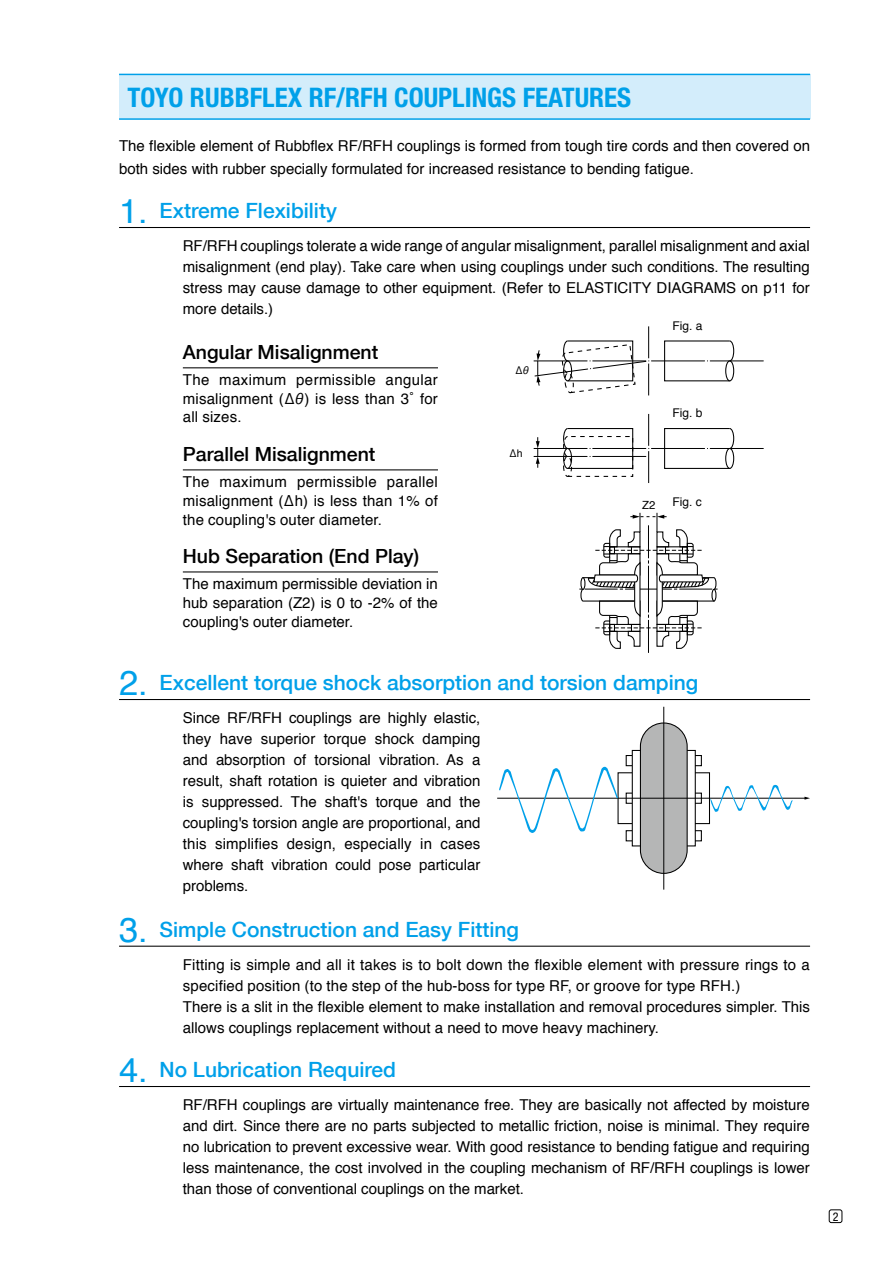
<style>
.page{position:relative;width:893px;height:1263px;background:#fff}
.page>*{position:absolute;margin:0;border:0;box-sizing:border-box;transform-origin:0 0}
.t1{font:700 condensed 27px "Helvetica Neue";color:#00a0e9}
.t2{font:500 21px "Helvetica Neue";color:#00a0e9}
.t3{font:500 19.5px "Helvetica Neue";color:#000}
.t4{font:15px/21px "Helvetica";color:#000;text-align:justify}
.t5{font:12px "Helvetica";color:#000}
.t6{font:condensed 12px "Helvetica Neue";color:#000}
.t7{font:11.25px "Helvetica";color:#000}
.t8{font:500 10.5px "Gothic BBB Pr 6 N";color:#000}
.s1{font-family:"Helvetica";font-weight:400;font-size:34.5px}
.s2{font-family:"Gothic BBB Pr 6 N";font-weight:500}
.s3{font-family:"Helvetica";font-weight:400}
</style>
<div class="page">
<hr style="left:119px;top:227px;width:691px;height:1px;background:#000">
<hr style="left:183px;top:367px;width:255px;height:1px;background:#000">
<hr style="left:119px;top:699px;width:691px;height:1px;background:#000">
<hr style="left:119px;top:946px;width:691px;height:1px;background:#000">
<hr style="left:119px;top:1086px;width:691px;height:1px;background:#000">
<hr style="left:183px;top:469px;width:255px;height:1px;background:#000">
<hr style="left:183px;top:571px;width:255px;height:1px;background:#000">
<div style="left:617px;top:772px;width:93px;height:52px;border:1px solid #000"></div>
<div style="left:626px;top:792px;width:76px;height:12px;border:1px solid #000"></div>
<div style="left:626px;top:830px;width:76px;height:11px;border:1px solid #000"></div>
<div style="left:626px;top:755px;width:76px;height:11px;border:1px solid #000"></div>
<div style="left:632px;top:750px;width:63px;height:96px;background:#fff"></div>
<div style="left:632px;top:750px;width:64px;height:96px;border:1px solid #000"></div>
<div style="left:640px;top:723px;width:47px;height:150px;background:#b5b6b6;border-radius:23px"></div>
<div style="left:640px;top:722px;width:48px;height:152px;border:1px solid #000;border-radius:23px"></div>
<hr style="left:497px;top:798px;width:308px;height:1px;background:#000">
<svg style="left:804px;top:797px;width:6px;height:3px"></svg>
<hr style="left:663px;top:707px;width:1px;height:183px;background:#000">
<svg style="left:499px;top:767px;width:119px;height:66px"></svg>
<svg style="left:710px;top:784px;width:83px;height:28px"></svg>
<svg style="left:729px;top:340px;width:6px;height:21px"></svg>
<div style="left:725px;top:360px;width:9px;height:21px;border:1px solid #000;border-radius:50%"></div>
<hr style="left:648px;top:326px;width:1px;height:32px;background:#000">
<hr style="left:648px;top:364px;width:1px;height:31px;background:#000">
<hr style="left:651px;top:361px;width:54px;height:1px;background:#000">
<svg style="left:534px;top:340px;width:115px;height:54px"></svg>
<hr style="left:710px;top:361px;width:53px;height:1px;background:#000">
<div style="left:664px;top:428px;width:66px;height:41px;border:1px solid #000"></div>
<svg style="left:729px;top:428px;width:6px;height:20px"></svg>
<div style="left:725px;top:448px;width:9px;height:21px;border:1px solid #000;border-radius:50%"></div>
<div style="left:567px;top:428px;width:66px;height:41px;border:1px solid #000"></div>
<div style="left:563px;top:448px;width:9px;height:21px;border:1px solid #000;border-radius:50%"></div>
<div style="left:567px;top:436px;width:66px;height:41px;border:1px dashed #000"></div>
<svg style="left:563px;top:428px;width:6px;height:28px"></svg>
<div style="left:563px;top:456px;width:9px;height:21px;border:1px dashed #000;border-radius:50%"></div>
<svg style="left:536px;top:437px;width:4px;height:31px"></svg>
<hr style="left:648px;top:414px;width:1px;height:32px;background:#000">
<hr style="left:648px;top:451px;width:1px;height:32px;background:#000">
<hr style="left:651px;top:448px;width:54px;height:1px;background:#000">
<hr style="left:593px;top:448px;width:53px;height:1px;background:#000">
<hr style="left:534px;top:448px;width:53px;height:1px;background:#000">
<hr style="left:593px;top:456px;width:53px;height:1px;background:#000">
<hr style="left:534px;top:456px;width:53px;height:1px;background:#000">
<hr style="left:710px;top:448px;width:53px;height:1px;background:#000">
<hr style="left:648px;top:620px;width:1px;height:33px;background:#000">
<svg style="left:579px;top:513px;width:139px;height:136px"></svg>
<div style="left:829px;top:1209px;width:13px;height:14px;border:1px solid #000;border-radius:2px"></div>
<div style="left:119px;top:74px;width:691px;height:45px;background:#d3edfb"></div>
<hr style="left:119px;top:74px;width:691px;height:1px;background:#00a0e9">
<hr style="left:119px;top:118px;width:691px;height:2px;background:#00a0e9">
<h1 class="t1" style="left:128px;top:81px;width:505px">TOYO RUBBFLEX RF/RFH COUPLINGS FEATURES</h1>
<p class="t4" style="left:119px;top:135px;width:692px;line-height:22.5px">The flexible element of Rubbflex RF/RFH couplings is formed from tough tire cords and then covered on both sides with rubber specially formulated for increased resistance to bending fatigue.</p>
<h2 class="t2" style="left:119px;top:193px;width:219px"><span class="s1">1.</span> Extreme Flexibility</h2>
<p class="t4" style="left:183px;top:236px;width:628px">RF/RFH couplings tolerate a wide range of angular misalignment, parallel misalignment and axial misalignment (end play). Take care when using couplings under such conditions. The resulting stress may cause damage to other equipment. (Refer to ELASTICITY DIAGRAMS on p11 for more details.)</p>
<h3 class="t3" style="left:183px;top:336px;width:197px">Angular Misalignment</h3>
<p class="t4" style="left:183px;top:371px;width:257px;line-height:18.8px">The maximum permissible angular misalignment (<span class="s2">Δθ</span>) is less than 3˚ for all sizes.</p>
<h3 class="t3" style="left:183px;top:438px;width:194px">Parallel Misalignment</h3>
<p class="t4" style="left:183px;top:473px;width:257px;line-height:18.8px">The maximum permissible parallel misalignment (<span class="s2">Δ</span>h) is less than 1% of the coupling's outer diameter.</p>
<h3 class="t3" style="left:183px;top:540px;width:238px">Hub Separation (End Play)</h3>
<p class="t4" style="left:183px;top:575px;width:257px;line-height:18.8px">The maximum permissible deviation in hub separation (Z2) is 0 to -2% of the coupling's outer diameter.</p>
<p class="t8" style="left:514px;top:362px;width:19px">Δθ</p>
<p class="t8" style="left:508px;top:444px;width:16px">Δ<span class="s3">h</span></p>
<p class="t5" style="left:672px;top:316px;width:32px">Fig. a</p>
<p class="t5" style="left:672px;top:404px;width:32px">Fig. b</p>
<p class="t7" style="left:642px;top:496px;width:15px">Z2</p>
<p class="t5" style="left:672px;top:493px;width:31px">Fig. c</p>
<h2 class="t2" style="left:119px;top:665px;width:581px"><span class="s1">2.</span> Excellent torque shock absorption and torsion damping</h2>
<p class="t4" style="left:183px;top:708px;width:299px">Since RF/RFH couplings are highly elastic, they have superior torque shock damping and absorption of torsional vibration. As a result, shaft rotation is quieter and vibration is suppressed. The shaft's torque and the coupling's torsion angle are proportional, and this simplifies design, especially in cases where shaft vibration could pose particular problems.</p>
<h2 class="t2" style="left:119px;top:912px;width:401px"><span class="s1">3.</span> Simple Construction and Easy Fitting</h2>
<p class="t4" style="left:183px;top:954px;width:629px;text-align:left">Fitting is simple and all it takes is to bolt down the flexible element with pressure rings to a specified position (to the step of the hub-boss for type RF, or groove for type RFH.)<br>There is a slit in the flexible element to make installation and removal procedures simpler. This allows couplings replacement without a need to move heavy machinery.</p>
<h2 class="t2" style="left:119px;top:1052px;width:278px"><span class="s1">4.</span> No Lubrication Required</h2>
<p class="t4" style="left:183px;top:1095px;width:628px">RF/RFH couplings are virtually maintenance free. They are basically not affected by moisture and dirt. Since there are no parts subjected to metallic friction, noise is minimal. They require no lubrication to prevent excessive wear. With good resistance to bending fatigue and requiring less maintenance, the cost involved in the coupling mechanism of RF/RFH couplings is lower than those of conventional couplings on the market.</p>
<p class="t6" style="left:833px;top:1209px;width:7px">2</p>
</div>
